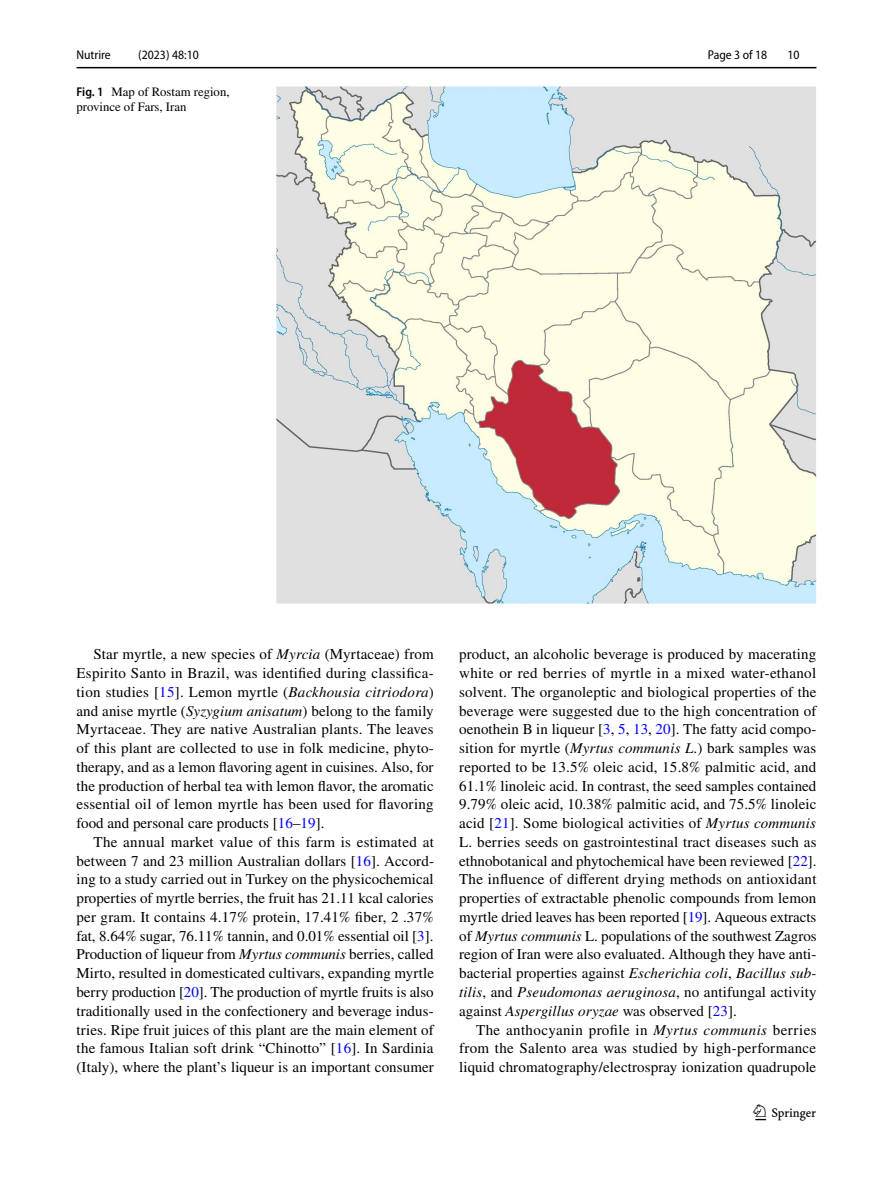
<style>
.page{position:relative;width:893px;height:1187px;background:#fff}
.page>*{position:absolute;margin:0;border:0;box-sizing:border-box;transform-origin:0 0}
.t1{font:22.5px "Springnew Regular 3";color:#000}
.t2{font:15px/18.8px "STIX";letter-spacing:.005em;color:#000;text-align:justify}
.t3{font:12.75px/15px "STIX";color:#000}
.t4{font:semi-condensed 12.75px "Myriad Pro";color:#000}
.s1{font-family:"Myriad Pro";font-weight:600;font-stretch:semi-condensed}
.s2{font-style:italic}
.s3{color:#00f}
</style>
<div class="page">
<hr style="left:77px;top:67px;width:739px;height:1px;background:#000">
<img style="left:276px;top:87px;width:540px;height:516px">
<p class="t4" style="left:77px;top:48px;width:36px">Nutrire</p>
<p class="t4" style="left:138px;top:48px;width:62px">(2023) 48:10</p>
<p class="t3" style="left:77px;top:85px;width:155px"><span class="s1">Fig. 1</span> Map of Rostam region, province of Fars, Iran</p>
<p class="t4" style="left:708px;top:48px;width:61px">Page 3 of 18</p>
<p class="t4" style="left:787px;top:48px;width:14px">10</p>
<p class="t2" style="left:77px;top:646px;width:359px;text-indent:17px">Star myrtle, a new species of <span class="s2">Myrcia</span> (Myrtaceae) from Espirito Santo in Brazil, was identified during classifica&shy;tion studies [<span class="s3">15</span>]. Lemon myrtle (<span class="s2">Backhousia citriodora</span>) and anise myrtle (<span class="s2">Syzygium anisatum</span>) belong to the family Myrtaceae. They are native Australian plants. The leaves of this plant are collected to use in folk medicine, phyto&shy;therapy, and as a lemon flavoring agent in cuisines. Also, for the production of herbal tea with lemon flavor, the aromatic essential oil of lemon myrtle has been used for flavoring food and personal care products [<span class="s3">16</span>–<span class="s3">19</span>].</p>
<p class="t2" style="left:77px;top:833px;width:359px;text-indent:17px">The annual market value of this farm is estimated at between 7 and 23 million Australian dollars [<span class="s3">16</span>]. Accord&shy;ing to a study carried out in Turkey on the physicochemical properties of myrtle berries, the fruit has 21.11 kcal calories per gram. It contains 4.17% protein, 17.41% fiber, 2 .37% fat, 8.64% sugar, 76.11% tannin, and 0.01% essential oil [<span class="s3">3</span>].<br>Production of liqueur from <span class="s2">Myrtus communis</span> berries, called Mirto, resulted in domesticated cultivars, expanding myrtle berry production [<span class="s3">20</span>]. The production of myrtle fruits is also traditionally used in the confectionery and beverage indus&shy;tries. Ripe fruit juices of this plant are the main element of the famous Italian soft drink “Chinotto” [<span class="s3">16</span>]. In Sardinia (Italy), where the plant’s liqueur is an important consumer</p>
<p class="t2" style="left:459px;top:646px;width:359px">product, an alcoholic beverage is produced by macerating white or red berries of myrtle in a mixed water-ethanol solvent. The organoleptic and biological properties of the beverage were suggested due to the high concentration of oenothein B in liqueur [<span class="s3">3</span>, <span class="s3">5</span>, <span class="s3">13</span>, <span class="s3">20</span>]. The fatty acid compo&shy;sition for myrtle (<span class="s2">Myrtus communis L</span>.) bark samples was reported to be 13.5% oleic acid, 15.8% palmitic acid, and 61.1% linoleic acid. In contrast, the seed samples contained 9.79% oleic acid, 10.38% palmitic acid, and 75.5% linoleic acid [<span class="s3">21</span>]. Some biological activities of <span class="s2">Myrtus communis </span>L. berries seeds on gastrointestinal tract diseases such as ethnobotanical and phytochemical have been reviewed [<span class="s3">22</span>].<br>The influence of different drying methods on antioxidant properties of extractable phenolic compounds from lemon myrtle dried leaves has been reported [<span class="s3">19</span>]. Aqueous extracts of <span class="s2">Myrtus communis</span> L. populations of the southwest Zagros region of Iran were also evaluated. Although they have anti&shy;bacterial properties against <span class="s2">Escherichia coli</span>, <span class="s2">Bacillus sub&shy;tilis</span>, and <span class="s2">Pseudomonas aeruginosa</span>, no antifungal activity against <span class="s2">Aspergillus oryzae</span> was observed [<span class="s3">23</span>].</p>
<p class="t2" style="left:459px;top:1021px;width:359px;text-indent:17px">The anthocyanin profile in <span class="s2">Myrtus communis</span> berries from the Salento area was studied by high-performance liquid chromatography/electrospray ionization quadrupole</p>
<h1 class="t1" style="left:755px;top:1104px;width:62px">1 3</h1>
</div>
